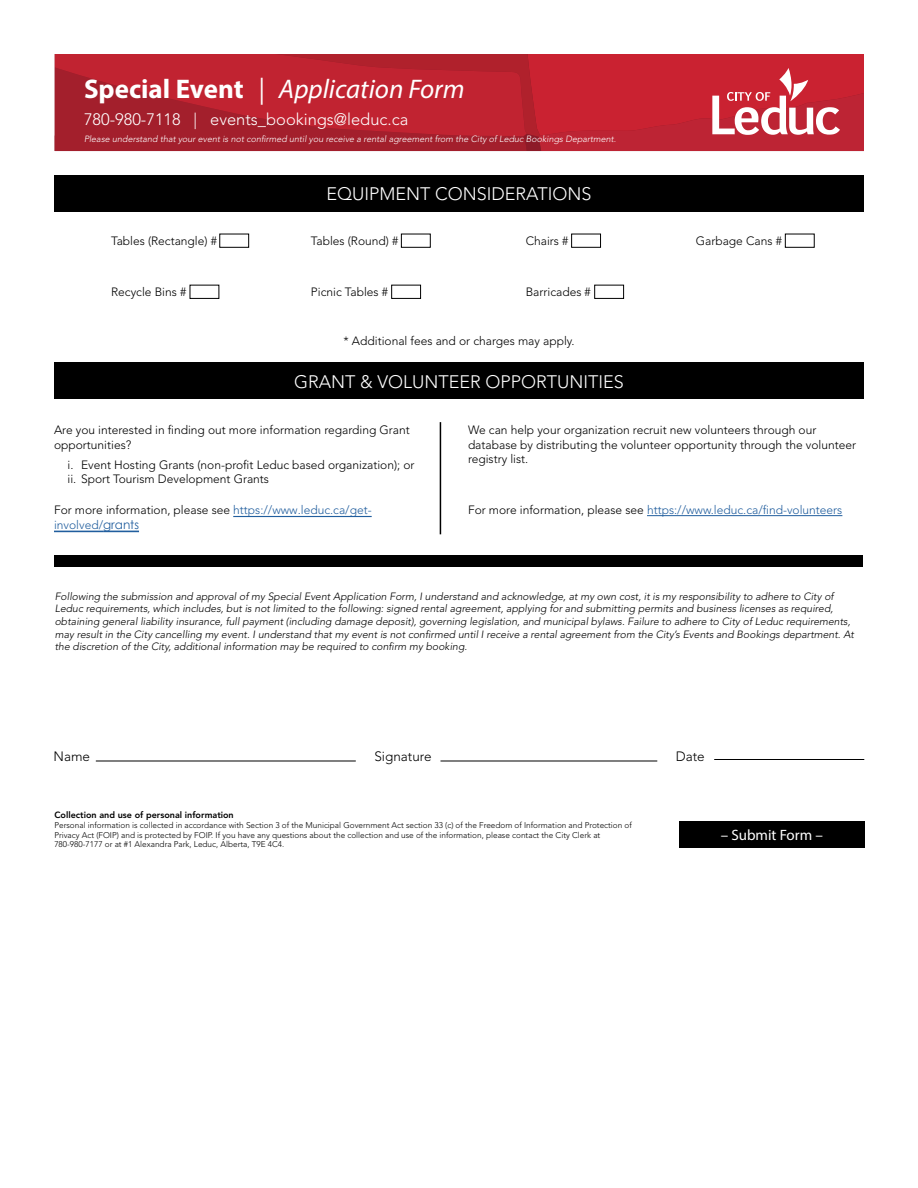
<style>
.page{position:relative;width:918px;height:1188px;background:#fff}
.page>*{position:absolute;margin:0;border:0;box-sizing:border-box;transform-origin:0 0}
.t1{font:italic 27px "Myriad Pro";color:#fff}
.t2{font:300 18px "Avenir LT Std";color:#fff}
.t3{font:300 16.5px "Avenir LT Std";color:#fff}
.t4{font:15px "Myriad Pro";color:#fff}
.t5{font:300 13.5px "Avenir LT Std";color:#000}
.t6{font:300 12px/14.4px "Avenir LT Std";color:#000}
.t7{font:300 12px/14.9px "Avenir LT Std";color:#215e9e}
.t8{font:italic 300 10.5px/12.6px "Avenir LT Std";color:#000}
.t9{font:italic 300 9px "Avenir LT Std";color:#fff}
.t10{font:800 9px "Avenir LT Std";color:#000}
.t11{font:300 8.25px/9.9px "Avenir LT Std";color:#000}
.s1{font-weight:700;font-style:normal}
.s2{color:#000}
.s3{font-family:"Century Gothic";font-weight:400}
</style>
<div class="page">
<hr style="left:96px;top:761px;width:259px;height:1px;background:#000">
<hr style="left:441px;top:761px;width:216px;height:1px;background:#000">
<hr style="left:715px;top:759px;width:149px;height:1px;background:#000">
<div style="left:679px;top:821px;width:185px;height:27px;background:#000"></div>
<svg style="left:55px;top:54px;width:809px;height:97px;background:#bd2836"></svg>
<div style="left:54px;top:175px;width:810px;height:37px;background:#000"></div>
<div style="left:54px;top:362px;width:810px;height:37px;background:#000"></div>
<div style="left:55px;top:555px;width:808px;height:11px;background:#000"></div>
<hr style="left:103px;top:531px;width:36px;height:1px;background:#215e9e">
<hr style="left:54px;top:531px;width:49px;height:1px;background:#215e9e">
<hr style="left:233px;top:516px;width:139px;height:1px;background:#215e9e">
<hr style="left:647px;top:515px;width:195px;height:1px;background:#215e9e">
<div style="left:401px;top:234px;width:30px;height:14px;border:1px solid #000"></div>
<div style="left:391px;top:285px;width:30px;height:14px;border:1px solid #000"></div>
<div style="left:594px;top:285px;width:30px;height:14px;border:1px solid #000"></div>
<div style="left:571px;top:234px;width:30px;height:14px;border:1px solid #000"></div>
<div style="left:190px;top:285px;width:29px;height:14px;border:1px solid #000"></div>
<div style="left:785px;top:234px;width:30px;height:14px;border:1px solid #000"></div>
<div style="left:219px;top:234px;width:30px;height:14px;border:1px solid #000"></div>
<hr style="left:440px;top:422px;width:1px;height:112px;background:#000">
<h1 class="t1" style="left:84px;top:73px;width:382px"><span class="s1">Special Event</span> | Application Form</h1>
<h3 class="t3" style="left:84px;top:109px;width:326px">780-980-7118 | events_bookings@leduc.ca</h3>
<p class="t9" style="left:84px;top:133px;width:534px">Please understand that your event is not confirmed until you receive a rental agreement from the City of Leduc Bookings Department.</p>
<h2 class="t2" style="left:327px;top:184px;width:266px">EQUIPMENT CONSIDERATIONS</h2>
<p class="t6" style="left:111px;top:234px;width:107px">Tables (Rectangle) #</p>
<p class="t6" style="left:696px;top:234px;width:88px">Garbage Cans #</p>
<p class="t6" style="left:311px;top:234px;width:89px">Tables (Round) #</p>
<p class="t6" style="left:311px;top:285px;width:79px">Picnic Tables #</p>
<p class="t6" style="left:526px;top:285px;width:67px">Barricades #</p>
<p class="t6" style="left:526px;top:234px;width:44px">Chairs #</p>
<p class="t6" style="left:111px;top:285px;width:77px">Recycle Bins #</p>
<p class="t6" style="left:344px;top:334px;width:232px">* Additional fees and or charges may apply.</p>
<h2 class="t2" style="left:294px;top:371px;width:331px">GRANT &amp; VOLUNTEER OPPORTUNITIES</h2>
<p class="t6" style="left:54px;top:423px;width:357px">Are you interested in finding out more information regarding Grant opportunities?</p>
<p class="t6" style="left:68px;top:458px;width:349px">i. Event Hosting Grants (non-profit Leduc based organization); or ii. Sport Tourism Development Grants</p>
<p class="t7" style="left:54px;top:503px;width:319px"><span class="s2">For more information, please see</span> https://www.leduc.ca/get&shy;involved/<span class="s3">grants</span></p>
<p class="t6" style="left:468px;top:423px;width:390px">We can help your organization recruit new volunteers through our database by distributing the volunteer opportunity through the volunteer registry list.</p>
<p class="t7" style="left:468px;top:503px;width:376px"><span class="s2">For more information, please see</span> https://www.leduc.ca/find-volunteers</p>
<p class="t8" style="left:55px;top:590px;width:801px">Following the submission and approval of my Special Event Application Form, I understand and acknowledge, at my own cost, it is my responsibility to adhere to City of Leduc requirements, which includes, but is not limited to the following: signed rental agreement, applying for and submitting permits and business licenses as required, obtaining general liability insurance, full payment (including damage deposit), governing legislation, and municipal bylaws. Failure to adhere to City of Leduc requirements, may result in the City cancelling my event. I understand that my event is not confirmed until I receive a rental agreement from the City’s Events and Bookings department. At the discretion of the City, additional information may be required to confirm my booking.</p>
<p class="t5" style="left:54px;top:749px;width:38px">Name</p>
<p class="t5" style="left:374px;top:749px;width:59px">Signature</p>
<p class="t5" style="left:676px;top:749px;width:31px">Date</p>
<p class="t10" style="left:54px;top:809px;width:181px">Collection and use of personal information</p>
<p class="t11" style="left:54px;top:820px;width:579px">Personal information is collected in accordance with Section 3 of the Municipal Government Act section 33 (c) of the Freedom of Information and Protection of<br>Privacy Act (FOIP) and is protected by FOIP. If you have any questions about the collection and use of the information, please contact the City Clerk at<br>780-980-7177 or at #1 Alexandra Park, Leduc, Alberta, T9E 4C4.</p>
<h3 class="t4" style="left:721px;top:826px;width:104px">– Submit Form –</h3>
</div>
